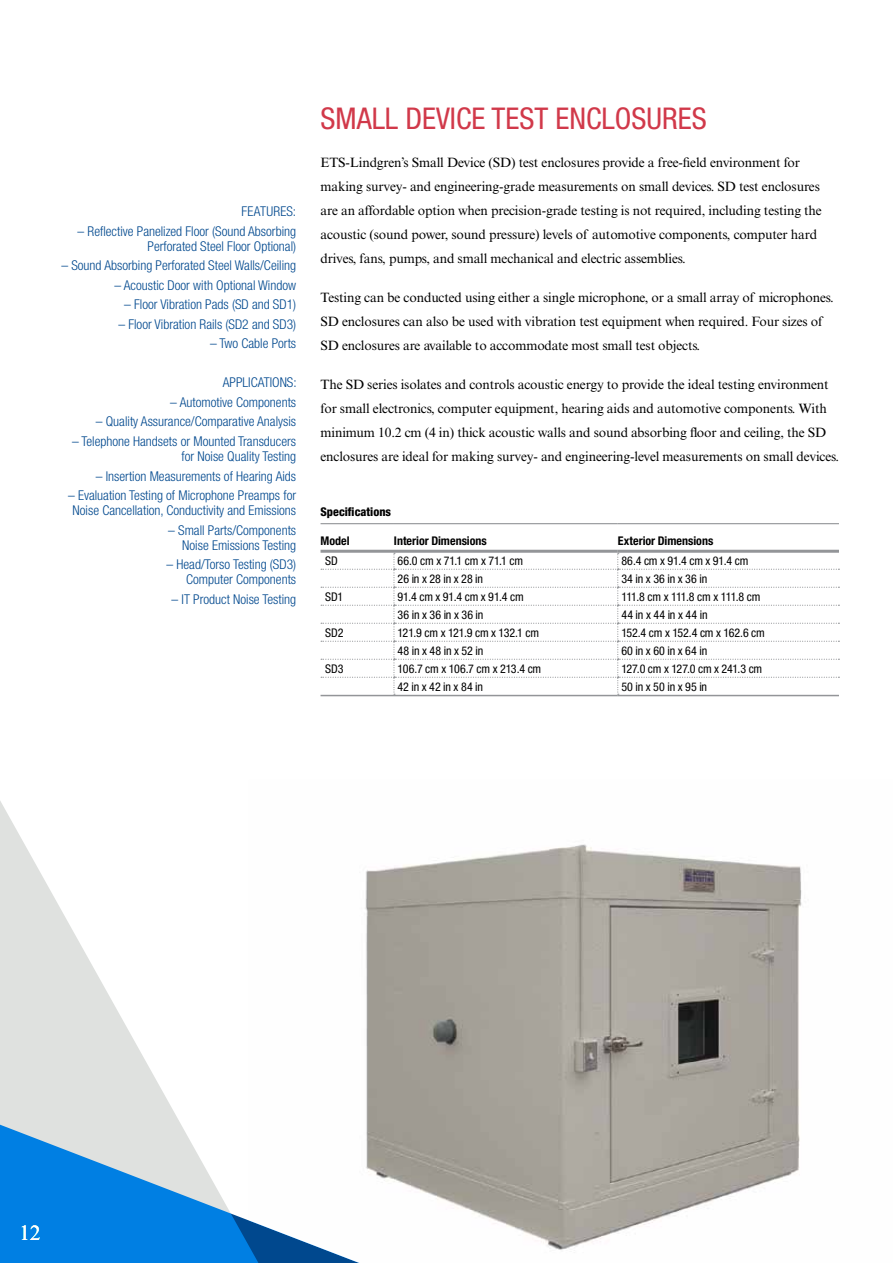
<style>
.page{position:relative;width:893px;height:1263px;background:#fff}
.page>*{position:absolute;margin:0;border:0;box-sizing:border-box;transform-origin:0 0}
.t1{font:condensed 30px "Helvetica Neue LT Std";color:#d1394a}
.t2{font:21px "Times New Roman MT Std";color:#fff}
.t3{font:13.5px/24px "Times New Roman MT Std";letter-spacing:-.01em;color:#000}
.t4{font:300 condensed 13.5px/15px "Helvetica Neue LT Std";color:#00488e;text-align:right}
.t5{font:condensed 12px "Helvetica Neue LT Std";letter-spacing:-.015em;color:#000}
.t6{font:700 condensed 12px "Helvetica Neue LT Std";color:#000}
.t7{font:condensed 12px "Helvetica Neue LT Std";letter-spacing:-.065em;color:#000}
.t8{font:800 condensed 12px "Helvetica Neue LT Std";color:#000}
.t9{font:condensed 12px "Helvetica Neue LT Std";letter-spacing:.005em;color:#000}
</style>
<div class="page">
<hr style="left:321px;top:550px;width:73px;height:3px;background:#939598">
<hr style="left:394px;top:695px;width:224px;height:1px;background:#939598">
<hr style="left:618px;top:695px;width:221px;height:1px;background:#939598">
<hr style="left:321px;top:695px;width:73px;height:1px;background:#939598">
<hr style="left:394px;top:550px;width:224px;height:3px;background:#939598">
<hr style="left:618px;top:550px;width:221px;height:3px;background:#939598">
<svg style="left:321px;top:553px;width:518px;height:142px"></svg>
<hr style="left:394px;top:523px;width:224px;height:1px;background:#939598">
<hr style="left:618px;top:523px;width:221px;height:1px;background:#939598">
<hr style="left:321px;top:523px;width:73px;height:1px;background:#939598">
<svg style="left:0;top:801px;width:249px;height:462px"></svg>
<img style="left:249px;top:844px;width:553px;height:419px">
<p class="t4" style="left:241px;top:204px;width:56px">FEATURES:</p>
<p class="t4" style="left:78px;top:224px;width:220px">– Reflective Panelized Floor (Sound Absorbing<br>Perforated Steel Floor Optional)</p>
<p class="t4" style="left:61px;top:258px;width:236px">– Sound Absorbing Perforated Steel Walls/Ceiling</p>
<p class="t4" style="left:114px;top:278px;width:183px">– Acoustic Door with Optional Window</p>
<p class="t4" style="left:124px;top:297px;width:174px">– Floor Vibration Pads (SD and SD1)</p>
<p class="t4" style="left:118px;top:317px;width:179px">– Floor Vibration Rails (SD2 and SD3)</p>
<p class="t4" style="left:210px;top:336px;width:88px">– Two Cable Ports</p>
<p class="t4" style="left:223px;top:375px;width:75px">APPLICATIONS:</p>
<p class="t4" style="left:170px;top:395px;width:127px">– Automotive Components</p>
<p class="t4" style="left:96px;top:414px;width:202px">– Quality Assurance/Comparative Analysis</p>
<p class="t4" style="left:72px;top:434px;width:226px">– Telephone Handsets or Mounted Transducers for Noise Quality Testing</p>
<p class="t4" style="left:96px;top:468px;width:202px">– Insertion Measurements of Hearing Aids</p>
<p class="t4" style="left:68px;top:488px;width:230px;text-align:center">– Evaluation Testing of Microphone Preamps for<br>Noise Cancellation, Conductivity and Emissions</p>
<p class="t4" style="left:168px;top:522px;width:129px">– Small Parts/Components<br>Noise Emissions Testing</p>
<p class="t4" style="left:167px;top:557px;width:131px">– Head/Torso Testing (SD3)<br>Computer Components</p>
<p class="t4" style="left:172px;top:591px;width:126px">– IT Product Noise Testing</p>
<h1 class="t1" style="left:321px;top:101px;width:388px">SMALL DEVICE TEST ENCLOSURES</h1>
<p class="t3" style="left:321px;top:150px;width:503px">ETS-Lindgren’s Small Device (SD) test enclosures provide a free-field environment for making survey- and engineering-grade measurements on small devices. SD test enclosures are an affordable option when precision-grade testing is not required, including testing the acoustic (sound power, sound pressure) levels of automotive components, computer hard drives, fans, pumps, and small mechanical and electric assemblies.</p>
<p class="t3" style="left:321px;top:285px;width:515px">Testing can be conducted using either a single microphone, or a small array of microphones.<br>SD enclosures can also be used with vibration test equipment when required. Four sizes of<br>SD enclosures are available to accommodate most small test objects.</p>
<p class="t3" style="left:321px;top:372px;width:520px">The SD series isolates and controls acoustic energy to provide the ideal testing environment for small electronics, computer equipment, hearing aids and automotive components. With minimum 10.2 cm (4 in) thick acoustic walls and sound absorbing floor and ceiling, the SD enclosures are ideal for making survey- and engineering-level measurements on small devices.</p>
<p class="t8" style="left:321px;top:504px;width:72px">Specifications</p>
<p class="t6" style="left:321px;top:534px;width:31px">Model</p>
<p class="t6" style="left:394px;top:534px;width:94px">Interior Dimensions</p>
<p class="t6" style="left:618px;top:534px;width:97px">Exterior Dimensions</p>
<p class="t5" style="left:325px;top:554px;width:14px">SD</p>
<p class="t5" style="left:398px;top:554px;width:127px">66.0 cm x 71.1 cm x 71.1 cm</p>
<p class="t5" style="left:621px;top:554px;width:128px">86.4 cm x 91.4 cm x 91.4 cm</p>
<p class="t5" style="left:398px;top:571px;width:87px">26 in x 28 in x 28 in</p>
<p class="t5" style="left:621px;top:571px;width:87px">34 in x 36 in x 36 in</p>
<p class="t5" style="left:325px;top:589px;width:20px">SD1</p>
<p class="t5" style="left:398px;top:589px;width:128px">91.4 cm x 91.4 cm x 91.4 cm</p>
<p class="t7" style="left:621px;top:589px;width:141px">111.8 cm x 111.8 cm x 111.8 cm</p>
<p class="t5" style="left:398px;top:607px;width:87px">36 in x 36 in x 36 in</p>
<p class="t9" style="left:621px;top:607px;width:88px">44 in x 44 in x 44 in</p>
<p class="t5" style="left:325px;top:625px;width:20px">SD2</p>
<p class="t5" style="left:398px;top:625px;width:143px">121.9 cm x 121.9 cm x 132.1 cm</p>
<p class="t5" style="left:621px;top:625px;width:145px">152.4 cm x 152.4 cm x 162.6 cm</p>
<p class="t5" style="left:398px;top:643px;width:87px">48 in x 48 in x 52 in</p>
<p class="t5" style="left:621px;top:643px;width:88px">60 in x 60 in x 64 in</p>
<p class="t5" style="left:325px;top:661px;width:20px">SD3</p>
<p class="t5" style="left:398px;top:661px;width:145px">106.7 cm x 106.7 cm x 213.4 cm</p>
<p class="t5" style="left:621px;top:661px;width:142px">127.0 cm x 127.0 cm x 241.3 cm</p>
<p class="t5" style="left:398px;top:679px;width:87px">42 in x 42 in x 84 in</p>
<p class="t5" style="left:621px;top:679px;width:87px">50 in x 50 in x 95 in</p>
<h2 class="t2" style="left:19px;top:1220px;width:22px">12</h2>
</div>
